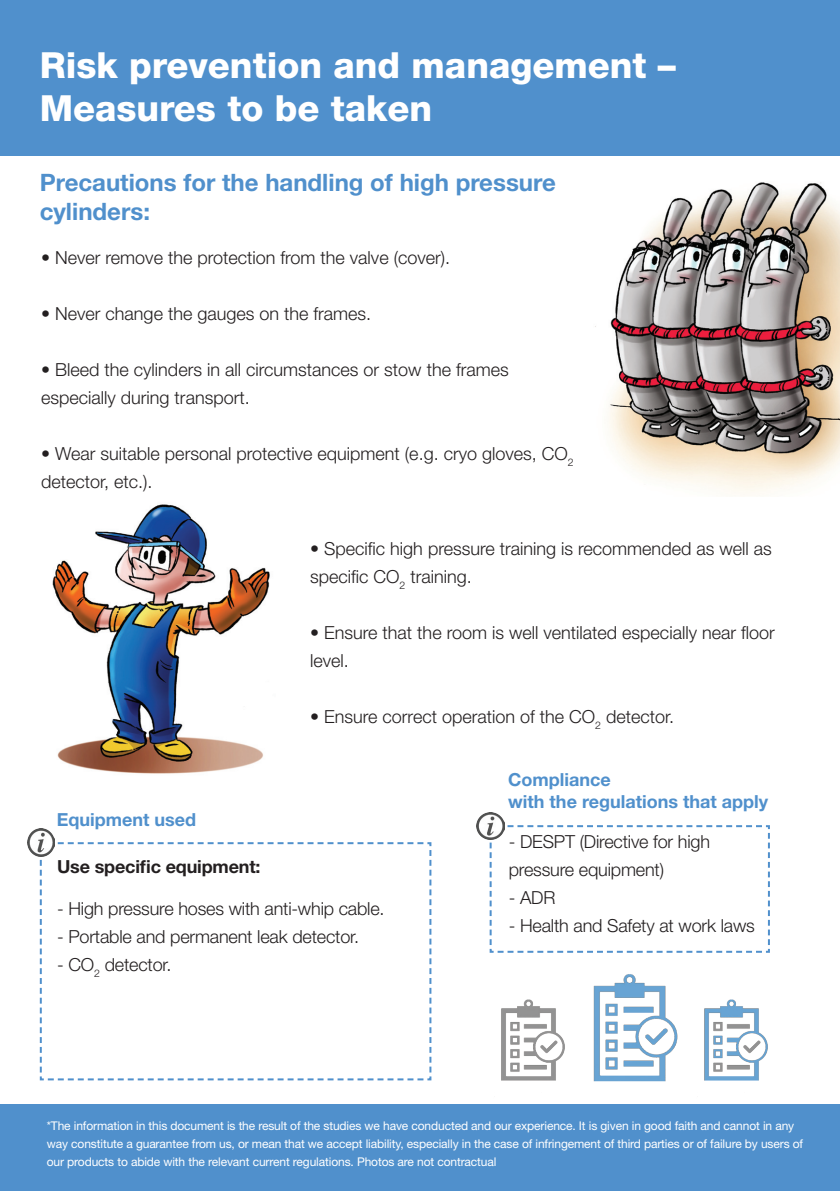
<style>
.page{position:relative;width:840px;height:1191px;background:#fff}
.page>*{position:absolute;margin:0;border:0;box-sizing:border-box;transform-origin:0 0}
.t1{font:800 36px "Helvetica Neue LT Std";color:#fff}
.t2{font:700 24px "Helvetica Neue LT Std";color:#5090cc}
.t3{font:300 18px/28px "Helvetica Neue LT Std";color:#231f20}
.t4{font:700 18px "Helvetica Neue LT Std";color:#5090cc}
.t5{font:700 18px "Helvetica Neue LT Std";letter-spacing:-.01em;color:#231f20}
.t6{font:12px/18px "Helvetica Neue LT Std";letter-spacing:-.01em;color:#fff}
</style>
<div class="page">
<img style="left:595px;top:182px;width:244px;height:313px">
<div style="left:0;top:0;width:839px;height:156px;background:#5090cc"></div>
<div style="left:0;top:1104px;width:839px;height:87px;background:#5090cc"></div>
<svg style="left:39px;top:841px;width:393px;height:240px"></svg>
<svg style="left:488px;top:824px;width:282px;height:129px"></svg>
<img style="left:27px;top:829px;width:27px;height:27px">
<img style="left:476px;top:812px;width:28px;height:27px">
<img style="left:52px;top:504px;width:218px;height:270px">
<img style="left:593px;top:974px;width:85px;height:108px">
<img style="left:704px;top:999px;width:64px;height:82px">
<img style="left:501px;top:999px;width:64px;height:82px">
<p class="t1" style="left:40px;top:43px;width:637px">Risk prevention and management –</p>
<p class="t1" style="left:40px;top:87px;width:394px">Measures to be taken</p>
<p class="t2" style="left:40px;top:168px;width:517px">Precautions for the handling of high pressure</p>
<p class="t2" style="left:40px;top:197px;width:112px">cylinders:</p>
<p class="t3" style="left:41px;top:243px;width:410px">• Never remove the protection from the valve (cover).</p>
<p class="t3" style="left:41px;top:299px;width:331px">• Never change the gauges on the frames.</p>
<p class="t3" style="left:41px;top:355px;width:469px">• Bleed the cylinders in all circumstances or stow the frames especially during transport.</p>
<p class="t3" style="left:41px;top:439px;width:534px">• Wear suitable personal protective equipment (e.g. cryo gloves, CO<sub>2 </sub>detector, etc.).</p>
<p class="t3" style="left:310px;top:534px;width:463px">• Specific high pressure training is recommended as well as specific CO<sub>2</sub> training.</p>
<p class="t3" style="left:310px;top:618px;width:466px">• Ensure that the room is well ventilated especially near floor level.</p>
<p class="t3" style="left:310px;top:702px;width:365px">• Ensure correct operation of the CO<sub>2</sub> detector.</p>
<p class="t4" style="left:57px;top:808px;width:141px">Equipment used</p>
<p class="t5" style="left:57px;top:855px;width:205px">Use specific equipment:</p>
<p class="t3" style="left:57px;top:894px;width:329px">- High pressure hoses with anti-whip cable.</p>
<p class="t3" style="left:57px;top:922px;width:303px">- Portable and permanent leak detector.</p>
<p class="t3" style="left:57px;top:950px;width:116px">- CO<sub>2</sub> detector.</p>
<p class="t4" style="left:508px;top:768px;width:104px">Compliance</p>
<p class="t4" style="left:508px;top:790px;width:261px">with the regulations that apply</p>
<p class="t3" style="left:508px;top:826px;width:203px">- DESPT (Directive for high pressure equipment)</p>
<p class="t3" style="left:508px;top:882px;width:48px">- ADR</p>
<p class="t3" style="left:508px;top:910px;width:247px">- Health and Safety at work laws</p>
<p class="t6" style="left:47px;top:1116px;width:757px">*The information in this document is the result of the studies we have conducted and our experience. It is given in good faith and cannot in any way constitute a guarantee from us, or mean that we accept liability, especially in the case of infringement of third parties or of failure by users of our products to abide with the relevant current regulations. Photos are not contractual</p>
</div>
